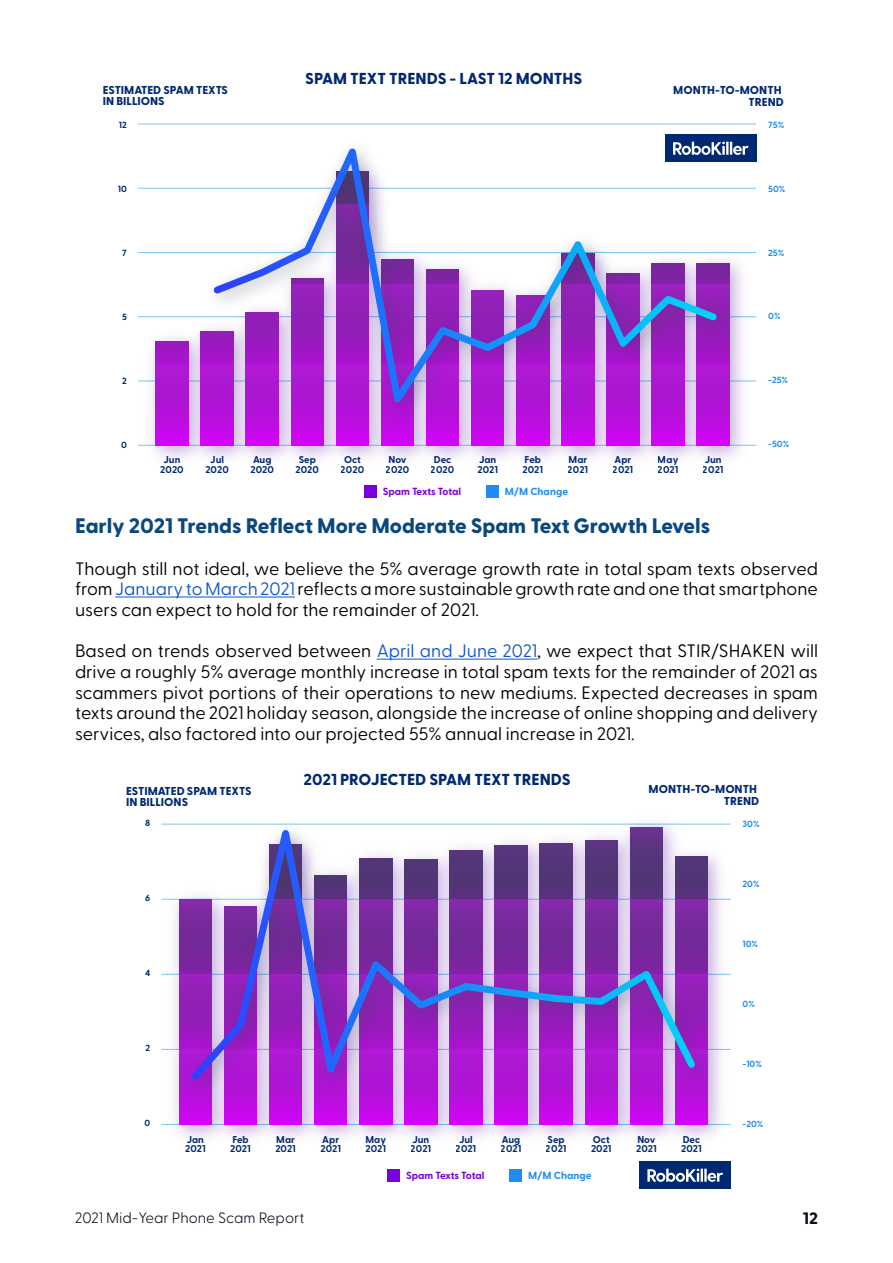
<style>
.page{position:relative;width:893px;height:1263px;background:#fff}
.page>*{position:absolute;margin:0;border:0;box-sizing:border-box;transform-origin:0 0}
.t1{font:800 21px "Greycliff CF";color:#09477e}
.t2{font:18px/20.7px "Greycliff CF";color:#000;text-align:justify}
.t3{font:800 16.5px "Greycliff CF";color:#0b0f1c}
.t4{font:800 15.9px "Greycliff CF";color:#002873}
.t5{font:300 15px "Greycliff CF";color:#0b0f1c}
.t6{font:800 11.55px/11.6px "Greycliff CF";color:#002873;text-align:right}
.t7{font:700 10.35px "Greycliff CF";letter-spacing:-.005em;color:#7a00de}
.t8{font:700 10.35px "Greycliff CF";color:#1e8bf6}
.t9{font:700 9.9px/9.9px "Greycliff CF";color:#002873}
.t10{font:700 8.85px "Greycliff CF";color:#1e8bf6}
.t11{font:700 8.85px "Greycliff CF";color:#002873}
.s1{color:#15c}
</style>
<div class="page">
<hr style="left:138px;top:252px;width:618px;height:1px;background:#79c6f6">
<hr style="left:138px;top:188px;width:618px;height:1px;background:#79c6f6">
<div style="left:665px;top:135px;width:91px;height:27px;background:#002873"></div>
<svg style="left:743px;top:145px;width:5px;height:10px"></svg>
<hr style="left:138px;top:316px;width:618px;height:1px;background:#79c6f6">
<hr style="left:138px;top:124px;width:618px;height:1px;background:#79c6f6">
<img style="left:138px;top:337px;width:45px;height:122px">
<div style="left:156px;top:365px;width:32px;height:80px;background:linear-gradient(to bottom,#a41dca,#c906ef)"></div>
<div style="left:156px;top:342px;width:32px;height:23px;background:#a216c7"></div>
<img style="left:183px;top:316px;width:45px;height:143px">
<div style="left:201px;top:365px;width:32px;height:80px;background:#cc06f2"></div>
<img style="left:228px;top:430px;width:45px;height:29px">
<div style="left:246px;top:365px;width:32px;height:80px;background:#cc06f2"></div>
<img style="left:273px;top:430px;width:45px;height:29px">
<div style="left:291px;top:365px;width:33px;height:80px;background:#cc06f2"></div>
<img style="left:318px;top:430px;width:45px;height:29px">
<div style="left:336px;top:365px;width:33px;height:80px;background:#cc06f2"></div>
<img style="left:363px;top:430px;width:45px;height:29px">
<div style="left:381px;top:365px;width:33px;height:80px;background:#cc06f2"></div>
<img style="left:408px;top:430px;width:45px;height:29px">
<div style="left:426px;top:365px;width:33px;height:80px;background:#cc06f2"></div>
<img style="left:453px;top:430px;width:45px;height:29px">
<div style="left:471px;top:365px;width:33px;height:80px;background:#cc06f2"></div>
<img style="left:498px;top:430px;width:45px;height:29px">
<div style="left:517px;top:365px;width:32px;height:80px;background:#cc06f2"></div>
<img style="left:543px;top:430px;width:46px;height:29px">
<div style="left:562px;top:365px;width:32px;height:80px;background:#cc06f2"></div>
<img style="left:589px;top:430px;width:45px;height:29px">
<div style="left:607px;top:365px;width:32px;height:80px;background:#cc06f2"></div>
<img style="left:634px;top:430px;width:45px;height:29px">
<div style="left:652px;top:365px;width:32px;height:80px;background:#cc06f2"></div>
<img style="left:679px;top:316px;width:77px;height:143px">
<div style="left:697px;top:365px;width:32px;height:80px;background:#cc06f2"></div>
<div style="left:364px;top:485px;width:12px;height:12px;background:#7a00de"></div>
<div style="left:486px;top:485px;width:12px;height:12px;background:#1e8bf6"></div>
<img style="left:195px;top:134px;width:548px;height:296px">
<svg style="left:208px;top:134px;width:514px;height:283px"></svg>
<hr style="left:115px;top:596px;width:180px;height:1px;background:#15c">
<hr style="left:377px;top:659px;width:160px;height:1px;background:#15c">
<div style="left:388px;top:1169px;width:12px;height:12px;background:#7a00de"></div>
<div style="left:510px;top:1169px;width:12px;height:12px;background:#1e8bf6"></div>
<div style="left:640px;top:1161px;width:91px;height:28px;background:#002873"></div>
<svg style="left:647px;top:1168px;width:76px;height:14px"></svg>
<hr style="left:161px;top:824px;width:570px;height:1px;background:#79c6f6">
<img style="left:161px;top:898px;width:45px;height:240px">
<div style="left:179px;top:1049px;width:33px;height:75px;background:#ca07f0"></div>
<img style="left:206px;top:1106px;width:45px;height:32px">
<div style="left:224px;top:1049px;width:33px;height:75px;background:#ca07f0"></div>
<img style="left:251px;top:1106px;width:46px;height:32px">
<div style="left:269px;top:1049px;width:33px;height:75px;background:#ca07f0"></div>
<img style="left:297px;top:1106px;width:45px;height:32px">
<div style="left:314px;top:1049px;width:33px;height:75px;background:#ca07f0"></div>
<img style="left:342px;top:1106px;width:45px;height:32px">
<div style="left:360px;top:1049px;width:32px;height:75px;background:#ca07f0"></div>
<img style="left:387px;top:1106px;width:45px;height:32px">
<div style="left:405px;top:1049px;width:32px;height:75px;background:#ca07f0"></div>
<img style="left:432px;top:1106px;width:45px;height:32px">
<div style="left:450px;top:1049px;width:32px;height:75px;background:#ca07f0"></div>
<img style="left:477px;top:1106px;width:45px;height:32px">
<div style="left:495px;top:1049px;width:32px;height:75px;background:#ca07f0"></div>
<img style="left:522px;top:1106px;width:45px;height:32px">
<div style="left:540px;top:1049px;width:32px;height:75px;background:#ca07f0"></div>
<img style="left:567px;top:1106px;width:45px;height:32px">
<div style="left:585px;top:1049px;width:32px;height:75px;background:#ca07f0"></div>
<img style="left:612px;top:1106px;width:45px;height:32px">
<div style="left:630px;top:1049px;width:33px;height:75px;background:#ca07f0"></div>
<img style="left:657px;top:898px;width:74px;height:240px">
<div style="left:675px;top:1049px;width:33px;height:75px;background:#ca07f0"></div>
<img style="left:174px;top:823px;width:548px;height:283px">
<svg style="left:186px;top:822px;width:515px;height:270px;background:#9f66c5"></svg>
<p class="t6" style="left:103px;top:84px;width:127px;text-align:left">ESTIMATED SPAM TEXTS<br>IN BILLIONS</p>
<p class="t4" style="left:305px;top:69px;width:279px">SPAM TEXT TRENDS - LAST 12 MONTHS</p>
<p class="t6" style="left:673px;top:85px;width:112px">MONTH-TO-MONTH<br>TREND</p>
<p class="t11" style="left:119px;top:119px;width:9px">12</p>
<p class="t10" style="left:768px;top:119px;width:17px">75%</p>
<p class="t11" style="left:118px;top:183px;width:11px">10</p>
<p class="t10" style="left:768px;top:183px;width:19px">50%</p>
<p class="t11" style="left:122px;top:247px;width:6px">7</p>
<p class="t10" style="left:768px;top:247px;width:18px">25%</p>
<p class="t11" style="left:122px;top:311px;width:6px">5</p>
<p class="t10" style="left:768px;top:311px;width:14px">0%</p>
<p class="t11" style="left:122px;top:375px;width:6px">2</p>
<p class="t10" style="left:768px;top:375px;width:21px">-25%</p>
<p class="t11" style="left:121px;top:439px;width:7px">0</p>
<p class="t10" style="left:768px;top:439px;width:22px">-50%</p>
<p class="t9" style="left:160px;top:455px;width:25px;text-align:center">Jun<br>2020</p>
<p class="t9" style="left:477px;top:455px;width:22px">Jan<br>2021</p>
<p class="t9" style="left:523px;top:455px;width:22px">Feb<br>2021</p>
<p class="t9" style="left:568px;top:455px;width:22px">Mar<br>2021</p>
<p class="t9" style="left:613px;top:455px;width:22px">Apr<br>2021</p>
<p class="t9" style="left:658px;top:455px;width:22px">May<br>2021</p>
<p class="t9" style="left:703px;top:455px;width:22px">Jun<br>2021</p>
<p class="t9" style="left:205px;top:455px;width:25px;text-align:center">Jul<br>2020</p>
<p class="t9" style="left:250px;top:455px;width:25px">Aug<br>2020</p>
<p class="t9" style="left:296px;top:455px;width:25px;text-align:center">Sep<br>2020</p>
<p class="t9" style="left:341px;top:455px;width:25px;text-align:center">Oct<br>2020</p>
<p class="t9" style="left:386px;top:455px;width:25px">Nov<br>2020</p>
<p class="t9" style="left:431px;top:455px;width:25px;text-align:center">Dec<br>2020</p>
<p class="t7" style="left:383px;top:485px;width:80px">Spam Texts Total</p>
<p class="t8" style="left:505px;top:485px;width:65px">M/M Change</p>
<p class="t1" style="left:75px;top:513px;width:637px">Early 2021 Trends Reflect More Moderate Spam Text Growth Levels</p>
<p class="t2" style="left:75px;top:558px;width:744px">Though still not ideal, we believe the 5% average growth rate in total spam texts observed from <span class="s1">January to March 2021</span> reflects a more sustainable growth rate and one that smartphone users can expect to hold for the remainder of 2021.</p>
<p class="t2" style="left:75px;top:641px;width:744px">Based on trends observed between <span class="s1">April and June 2021</span>, we expect that STIR/SHAKEN will drive a roughly 5% average monthly increase in total spam texts for the remainder of 2021 as scammers pivot portions of their operations to new mediums. Expected decreases in spam texts around the 2021 holiday season, alongside the increase of online shopping and delivery services, also factored into our projected 55% annual increase in 2021.</p>
<p class="t6" style="left:126px;top:785px;width:127px;text-align:left">ESTIMATED SPAM TEXTS<br>IN BILLIONS</p>
<p class="t11" style="left:145px;top:818px;width:7px">8</p>
<p class="t11" style="left:145px;top:893px;width:7px">6</p>
<p class="t11" style="left:145px;top:968px;width:7px">4</p>
<p class="t11" style="left:146px;top:1043px;width:6px">2</p>
<p class="t11" style="left:144px;top:1118px;width:7px">0</p>
<p class="t4" style="left:304px;top:770px;width:269px">2021 PROJECTED SPAM TEXT TRENDS</p>
<p class="t6" style="left:649px;top:784px;width:112px">MONTH-TO-MONTH<br>TREND</p>
<p class="t10" style="left:743px;top:819px;width:18px">30%</p>
<p class="t10" style="left:743px;top:879px;width:19px">20%</p>
<p class="t10" style="left:743px;top:938px;width:17px">10%</p>
<p class="t10" style="left:743px;top:998px;width:14px">0%</p>
<p class="t10" style="left:743px;top:1058px;width:21px">-10%</p>
<p class="t10" style="left:743px;top:1118px;width:22px">-20%</p>
<p class="t9" style="left:185px;top:1134px;width:22px">Jan<br>2021</p>
<p class="t9" style="left:230px;top:1134px;width:22px">Feb<br>2021</p>
<p class="t9" style="left:275px;top:1134px;width:22px">Mar<br>2021</p>
<p class="t9" style="left:320px;top:1134px;width:22px">Apr<br>2021</p>
<p class="t9" style="left:366px;top:1134px;width:22px">May<br>2021</p>
<p class="t9" style="left:411px;top:1134px;width:22px">Jun<br>2021</p>
<p class="t9" style="left:456px;top:1134px;width:22px;text-align:center">Jul<br>2021</p>
<p class="t9" style="left:501px;top:1134px;width:22px">Aug<br>2021</p>
<p class="t9" style="left:546px;top:1134px;width:22px">Sep<br>2021</p>
<p class="t9" style="left:591px;top:1134px;width:22px">Oct<br>2021</p>
<p class="t9" style="left:636px;top:1134px;width:22px">Nov<br>2021</p>
<p class="t9" style="left:681px;top:1134px;width:22px">Dec<br>2021</p>
<p class="t7" style="left:406px;top:1169px;width:80px">Spam Texts Total</p>
<p class="t8" style="left:528px;top:1169px;width:65px">M/M Change</p>
<p class="t5" style="left:75px;top:1209px;width:231px">2021 Mid-Year Phone Scam Report</p>
<p class="t3" style="left:803px;top:1208px;width:17px">12</p>
</div>
